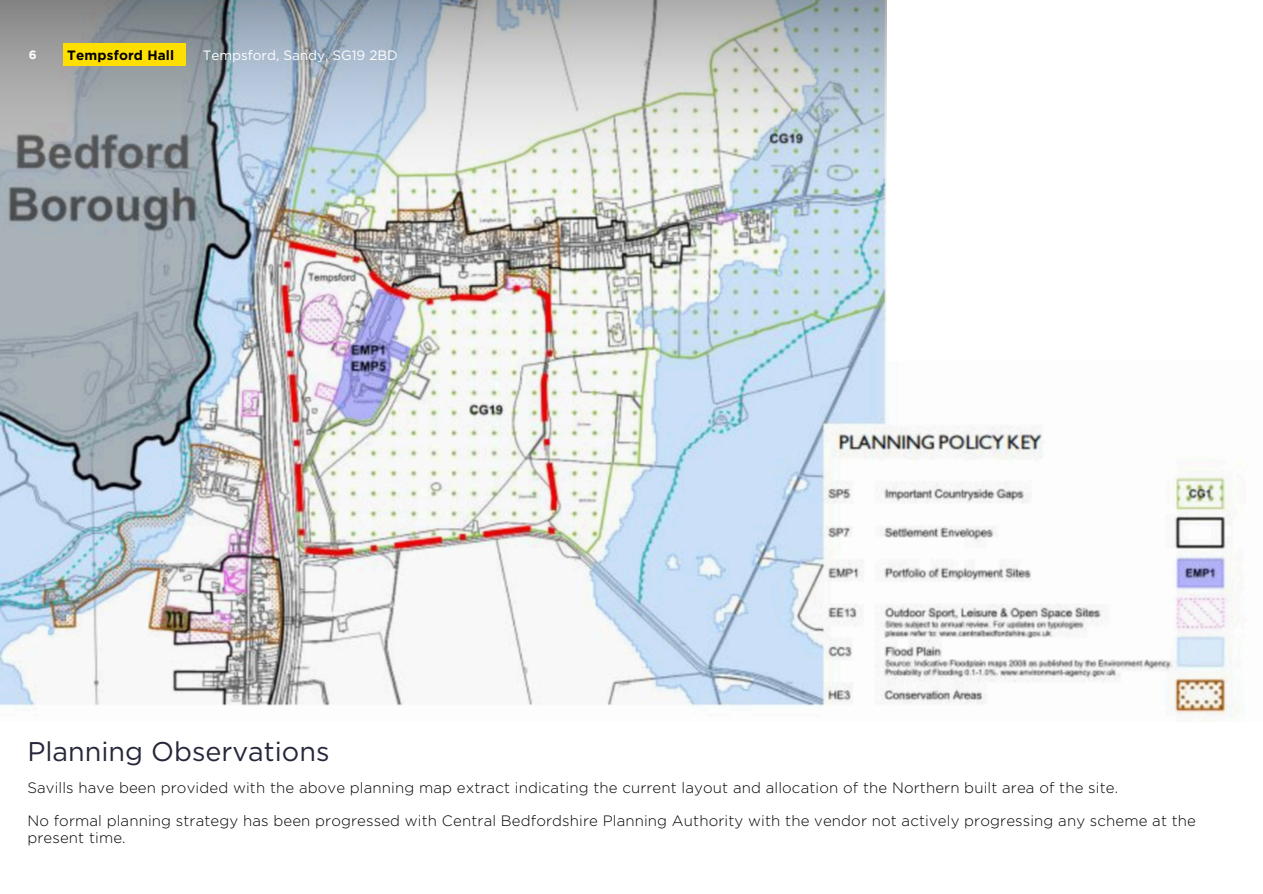
<style>
.page{position:relative;width:1263px;height:894px;background:#fff}
.page>*{position:absolute;margin:0;border:0;box-sizing:border-box;transform-origin:0 0}
.t1{font:27px "Gotham";color:#25273a}
.t2{font:300 15px/16.8px "Gotham";letter-spacing:.01em;color:#000}
.t3{font:13.5px "Gotham";color:#fff}
.t4{font:700 13.5px "Gotham";letter-spacing:.01em;color:#000}
.t5{font:700 12px "Gotham";color:#fff}
</style>
<div class="page">
<img style="left:0;top:210px;width:1244px;height:511px">
<svg style="left:0;top:0;width:887px;height:210px;background:#b6bfc4"></svg>
<div style="left:887px;top:0;width:376px;height:360px;background:#fff"></div>
<div style="left:64px;top:44px;width:122px;height:22px;background:#ffdf00"></div>
<p class="t5" style="left:29px;top:47px;width:9px">6</p>
<h2 class="t4" style="left:67px;top:47px;width:109px">Tempsford Hall</h2>
<p class="t3" style="left:203px;top:47px;width:196px">Tempsford, Sandy, SG19 2BD</p>
<p class="t1" style="left:27px;top:734px;width:304px">Planning Observations</p>
<p class="t2" style="left:27px;top:778px;width:1092px">Savills have been provided with the above planning map extract indicating the current layout and allocation of the Northern built area of the site.</p>
<h1 class="t2" style="left:27px;top:812px;width:1170px">No formal planning strategy has been progressed with Central Bedfordshire Planning Authority with the vendor not actively progressing any scheme at the present time.</h1>
</div>
